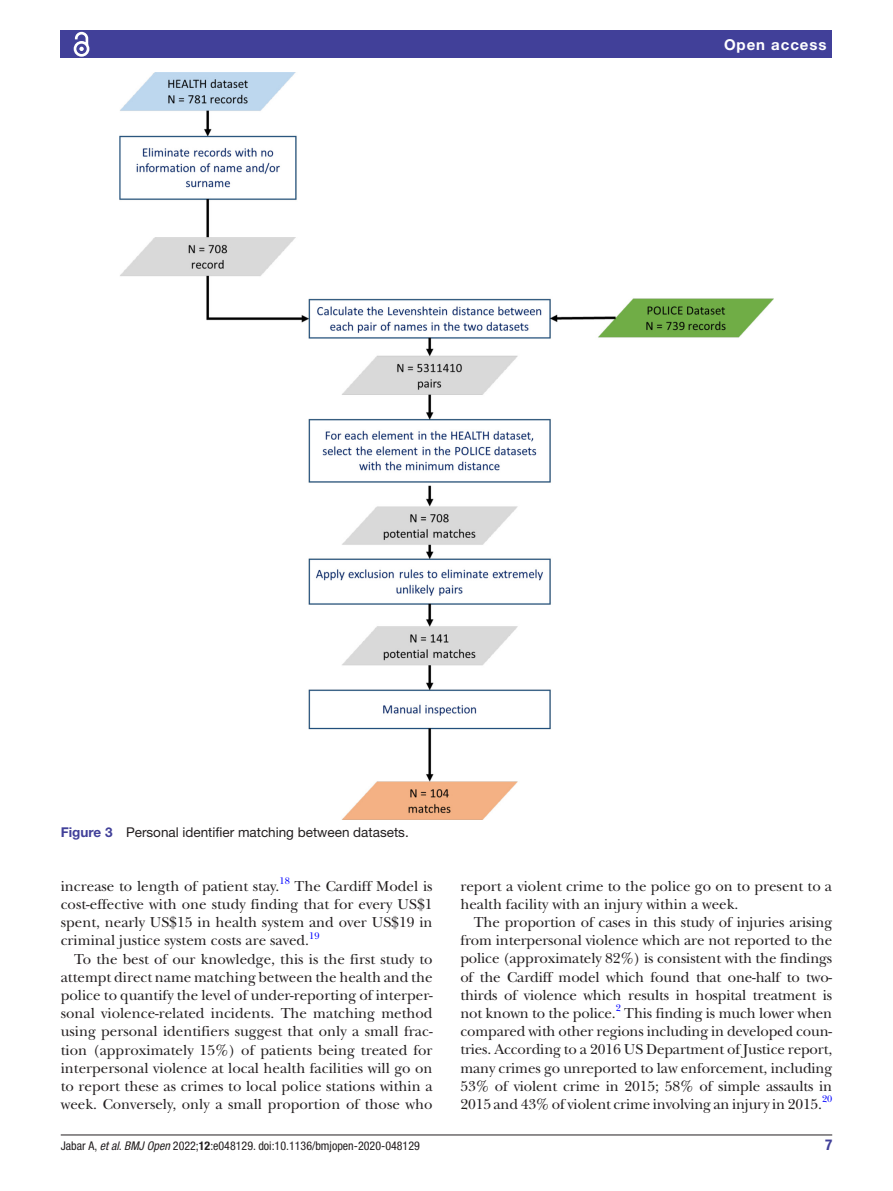
<style>
.page{position:relative;width:893px;height:1191px;background:#fff}
.page>*{position:absolute;margin:0;border:0;box-sizing:border-box;transform-origin:0 0}
.t1{font:15px/18.1px "New Baskerville";color:#231f20;text-align:justify}
.t2{font:700 15px "Helvetica Neue LT Std";letter-spacing:.065em;color:#fff}
.t3{font:700 condensed 15px "Helvetica Neue LT Std";color:#414099}
.t4{font:13.5px "Helvetica Neue LT Std";color:#231f20}
.t5{font:condensed 12px "Helvetica Neue LT Std";color:#231f20}
.t6{font:9.9px "New Baskerville";color:#00f}
.s1{font-weight:700;color:#414099}
.s2{font-style:italic}
.s3{font-weight:700}
</style>
<div class="page">
<hr style="left:61px;top:1134px;width:771px;height:1px;background:#231f20">
<div style="left:61px;top:31px;width:771px;height:27px;background:#414099"></div>
<svg style="left:73px;top:31px;width:17px;height:26px"></svg>
<img style="left:120px;top:73px;width:653px;height:746px">
<p class="t2" style="left:724px;top:35px;width:104px">Open access</p>
<p class="t4" style="left:61px;top:824px;width:350px"><span class="s1">Figure 3</span> Personal identifier matching between datasets.</p>
<p class="t1" style="left:61px;top:877px;width:220px">increase to length of patient stay.</p>
<p class="t6" style="left:279px;top:875px;width:12px">18</p>
<p class="t1" style="left:61px;top:877px;width:373px;text-indent:234px">The Cardiff Model is cost-effective with one study finding that for every US$1 spent, nearly US$15 in health system and over US$19 in criminal justice system costs are saved.</p>
<p class="t6" style="left:309px;top:929px;width:12px">19</p>
<p class="t1" style="left:61px;top:949px;width:373px;text-indent:14px">To the best of our knowledge, this is the first study to attempt direct name matching between the health and the police to quantify the level of under-reporting of interper&shy;sonal violence-related incidents. The matching method using personal identifiers suggest that only a small frac&shy;tion (approximately 15%) of patients being treated for interpersonal violence at local health facilities will go on to report these as crimes to local police stations within a week. Conversely, only a small proportion of those who</p>
<p class="t1" style="left:460px;top:877px;width:373px">report a violent crime to the police go on to present to a health facility with an injury within a week.</p>
<p class="t1" style="left:460px;top:913px;width:373px;text-indent:14px">The proportion of cases in this study of injuries arising from interpersonal violence which are not reported to the police (approximately 82%) is consistent with the findings of the Cardiff model which found that one-half to two&shy;thirds of violence which results in hospital treatment is not known to the police.<sup>2</sup> This finding is much lower when compared with other regions including in developed coun&shy;tries. According to a 2016 US Department of Justice report, many crimes go unreported to law enforcement, including 53% of violent crime in 2015; 58% of simple assaults in 2015 and 43% of violent crime involving an injury in 2015.</p>
<p class="t6" style="left:822px;top:1093px;width:12px">20</p>
<p class="t5" style="left:61px;top:1138px;width:361px">Jabar A, <span class="s2">et al</span>. <span class="s2">BMJ Open</span> 2022;<span class="s3">12</span>:e048129. doi:10.1136/bmjopen-2020-048129</p>
<p class="t3" style="left:825px;top:1135px;width:9px">7</p>
</div>
